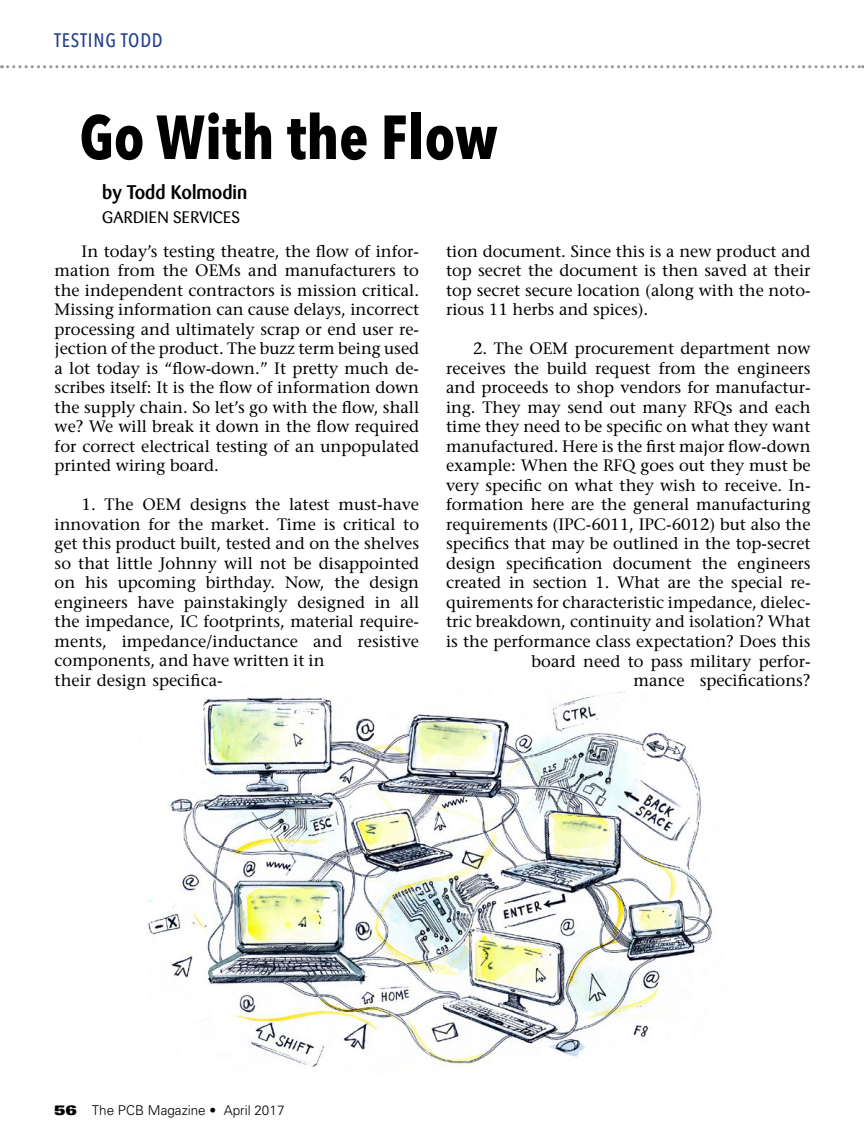
<style>
.page{position:relative;width:864px;height:1134px;background:#fff}
.page>*{position:absolute;margin:0;border:0;box-sizing:border-box;transform-origin:0 0}
.t1{font:700 61.5px "Avenir Next Condensed";color:#000}
.t2{font:500 19.5px "Barmeno";color:#000}
.t3{font:500 19.5px "Avenir Next Condensed";letter-spacing:.04em;color:#25408f}
.t4{font:16.5px/19.5px "Stone Serif";color:#000;text-align:justify}
.t5{font:16.5px "Barmeno";letter-spacing:.02em;color:#000}
.t6{font:300 13.5px "Univers";color:#000}
.s1{font-weight:900;font-stretch:expanded}
</style>
<div class="page">
<img style="left:147px;top:686px;width:576px;height:381px">
<svg style="left:2px;top:65px;width:861px;height:3px"></svg>
<p class="t3" style="left:54px;top:28px;width:110px">TESTING TODD</p>
<h1 class="t1" style="left:80px;top:100px;width:420px">Go With the Flow</h1>
<p class="t2" style="left:102px;top:181px;width:147px">by Todd Kolmodin</p>
<p class="t5" style="left:102px;top:208px;width:139px">GARDIEN SERVICES</p>
<p class="t4" style="left:55px;top:241px;width:366px;text-indent:27px">In today’s testing theatre, the flow of infor&shy;mation from the OEMs and manufacturers to the independent contractors is mission critical.<br>Missing information can cause delays, incorrect processing and ultimately scrap or end user re&shy;jection of the product. The buzz term being used a lot today is “flow-down.” It pretty much de&shy;scribes itself: It is the flow of information down the supply chain. So let’s go with the flow, shall we? We will break it down in the flow required for correct electrical testing of an unpopulated printed wiring board.</p>
<p class="t4" style="left:55px;top:495px;width:366px;text-align:left;text-indent:27px">1. The OEM designs the latest must-have innovation for the market. Time is critical to get this product built, tested and on the shelves so that little Johnny will not be disappointed on his upcoming birthday. Now, the design engineers have painstakingly designed in all the impedance, IC footprints, material require&shy;ments, impedance/inductance and resistive components, and have written it in<br>their design specifica-</p>
<p class="t4" style="left:446px;top:241px;width:366px">tion document. Since this is a new product and top secret the document is then saved at their top secret secure location (along with the noto&shy;rious 11 herbs and spices).</p>
<p class="t4" style="left:446px;top:339px;width:366px;text-align:right">2. The OEM procurement department now receives the build request from the engineers and proceeds to shop vendors for manufactur&shy;ing. They may send out many RFQs and each time they need to be specific on what they want manufactured. Here is the first major flow-down example: When the RFQ goes out they must be very specific on what they wish to receive. In&shy;formation here are the general manufacturing requirements (IPC-6011, IPC-6012) but also the specifics that may be outlined in the top-secret design specification document the engineers created in section 1. What are the special re&shy;quirements for characteristic impedance, dielec&shy;tric breakdown, continuity and isolation? What is the performance class expectation? Does this board need to pass military perfor-<br>mance specifications?</p>
<p class="t6" style="left:54px;top:1102px;width:232px"><span class="s1">56</span> The PCB Magazine • April 2017</p>
</div>
